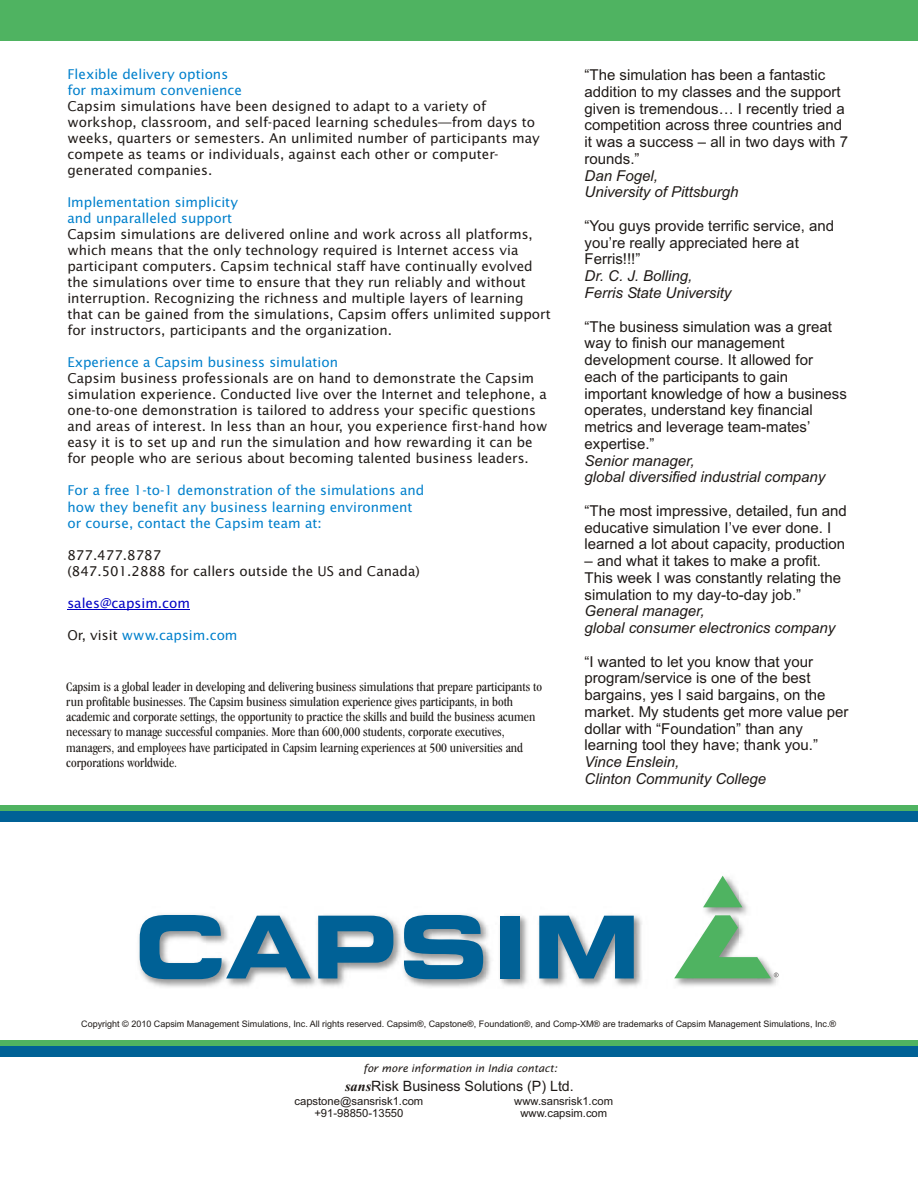
<style>
.page{position:relative;width:918px;height:1188px;background:#fff}
.page>*{position:absolute;margin:0;border:0;box-sizing:border-box;transform-origin:0 0}
.t1{font:15px/16.8px "Arial";color:#1f1a17}
.t2{font:italic 15px/16.8px "Arial";color:#1f1a17}
.t3{font:14.25px "Arial";color:#1f1a17}
.t4{font:13.5px/16px "Lucida Sans Std";color:#1f1a17}
.t5{font:13.5px/15.1px "Garmd ITC Bk Cn BT";color:#1f1a17}
.t6{font:13.5px/16px "Lucida Sans Std";color:#0080cc}
.t7{font:13.5px "Lucida Sans Std";color:#0000c4}
.t8{font:11.25px/12.6px "Arial";color:#1f1a17;text-align:center}
.t9{font:italic 10.5px "Lucida Sans Std";color:#1f1a17}
.t10{font:9px "Arial";color:#1f1a17}
.s1{color:#1f1a17}
.s2{font-family:"Times New Roman";font-weight:700;font-style:italic}
</style>
<div class="page">
<img style="left:138px;top:875px;width:639px;height:113px">
<svg style="left:318px;top:916px;width:75px;height:62px;background:#4788ac"></svg>
<div style="left:500px;top:916px;width:20px;height:62px;background:#006196"></div>
<svg style="left:539px;top:916px;width:95px;height:62px;background:#3e83a9"></svg>
<svg style="left:404px;top:915px;width:79px;height:64px;background:#3b80a6"></svg>
<svg style="left:140px;top:915px;width:171px;height:64px"></svg>
<svg style="left:703px;top:876px;width:39px;height:31px"></svg>
<svg style="left:674px;top:915px;width:105px;height:63px"></svg>
<hr style="left:67px;top:609px;width:123px;height:1px;background:#0000c4">
<div style="left:0;top:0;width:918px;height:40px;background:#4fb361"></div>
<div style="left:0;top:811px;width:918px;height:11px;background:#006196"></div>
<div style="left:0;top:805px;width:918px;height:6px;background:#4fb361"></div>
<div style="left:0;top:1046px;width:918px;height:11px;background:#006196"></div>
<div style="left:0;top:1040px;width:918px;height:6px;background:#4fb361"></div>
<p class="t6" style="left:67px;top:68px;width:176px">Flexible delivery options for maximum convenience</p>
<p class="t4" style="left:67px;top:100px;width:474px">Capsim simulations have been designed to adapt to a variety of workshop, classroom, and self-paced learning schedules—from days to weeks, quarters or semesters. An unlimited number of participants may compete as teams or individuals, against each other or computer&shy;generated companies.</p>
<p class="t6" style="left:67px;top:196px;width:172px">Implementation simplicity and unparalleled support</p>
<p class="t4" style="left:67px;top:228px;width:485px">Capsim simulations are delivered online and work across all platforms, which means that the only technology required is Internet access via participant computers. Capsim technical staff have continually evolved the simulations over time to ensure that they run reliably and without interruption. Recognizing the richness and multiple layers of learning that can be gained from the simulations, Capsim offers unlimited support for instructors, participants and the organization.</p>
<p class="t4" style="left:67px;top:372px;width:482px">Capsim business professionals are on hand to demonstrate the Capsim simulation experience. Conducted live over the Internet and telephone, a one-to-one demonstration is tailored to address your specific questions and areas of interest. In less than an hour, you experience first-hand how easy it is to set up and run the simulation and how rewarding it can be for people who are serious about becoming talented business leaders.</p>
<p class="t6" style="left:67px;top:356px;width:272px">Experience a Capsim business simulation</p>
<p class="t6" style="left:67px;top:484px;width:359px">For a free 1-to-1 demonstration of the simulations and how they benefit any business learning environment or course, contact the Capsim team at:</p>
<p class="t4" style="left:67px;top:548px;width:354px">877.477.8787<br>(847.501.2888 for callers outside the US and Canada)</p>
<p class="t7" style="left:67px;top:597px;width:124px">sales@capsim.com</p>
<p class="t6" style="left:67px;top:628px;width:172px"><span class="s1">Or, visit</span> www.capsim.com</p>
<p class="t5" style="left:66px;top:680px;width:477px">Capsim is a global leader in developing and delivering business simulations that prepare participants to run profitable businesses. The Capsim business simulation experience gives participants, in both academic and corporate settings, the opportunity to practice the skills and build the business acumen necessary to manage successful companies. More than 600,000 students, corporate executives, managers, and employees have participated in Capsim learning experiences at 500 universities and corporations worldwide.</p>
<p class="t1" style="left:585px;top:68px;width:265px">“The simulation has been a fantastic addition to my classes and the support given is tremendous… I recently tried a competition across three countries and it was a success – all in two days with 7 rounds.”</p>
<p class="t2" style="left:585px;top:168px;width:156px">Dan Fogel,<br>University of Pittsburgh</p>
<p class="t1" style="left:585px;top:219px;width:251px">“You guys provide terrific service, and you’re really appreciated here at<br>Ferris!!!”</p>
<p class="t2" style="left:585px;top:269px;width:148px">Dr. C. J. Bolling,<br>Ferris State University</p>
<p class="t1" style="left:585px;top:319px;width:264px">“The business simulation was a great way to finish our management development course. It allowed for each of the participants to gain important knowledge of how a business operates, understand key financial metrics and leverage team-mates’ expertise.”</p>
<p class="t2" style="left:585px;top:453px;width:242px">Senior manager,<br>global diversified industrial company</p>
<p class="t1" style="left:585px;top:504px;width:264px">“The most impressive, detailed, fun and educative simulation I’ve ever done. I learned a lot about capacity, production</p>
<p class="t1" style="left:585px;top:554px;width:258px">– and what it takes to make a profit.<br>This week I was constantly relating the simulation to my day-to-day job.”</p>
<p class="t2" style="left:585px;top:604px;width:252px">General manager,<br>global consumer electronics company</p>
<p class="t1" style="left:585px;top:654px;width:266px">“I wanted to let you know that your program/service is one of the best bargains, yes I said bargains, on the market. My students get more value per dollar with “Foundation” than any learning tool they have; thank you.”</p>
<p class="t2" style="left:585px;top:755px;width:183px">Vince Enslein,<br>Clinton Community College</p>
<p class="t10" style="left:81px;top:1021px;width:756px">Copyright © 2010 Capsim Management Simulations, Inc. All rights reserved. Capsim®, Capstone®, Foundation®, and Comp-XM® are trademarks of Capsim Management Simulations, Inc.®</p>
<p class="t9" style="left:363px;top:1064px;width:195px">for more information in India contact:</p>
<p class="t3" style="left:345px;top:1080px;width:230px"><span class="s2">sans</span>Risk Business Solutions (P) Ltd.</p>
<p class="t8" style="left:514px;top:1095px;width:100px">www.sansrisk1.com www.capsim.com</p>
<p class="t8" style="left:295px;top:1095px;width:130px">capstone@sansrisk1.com +91-98850-13550</p>
</div>
